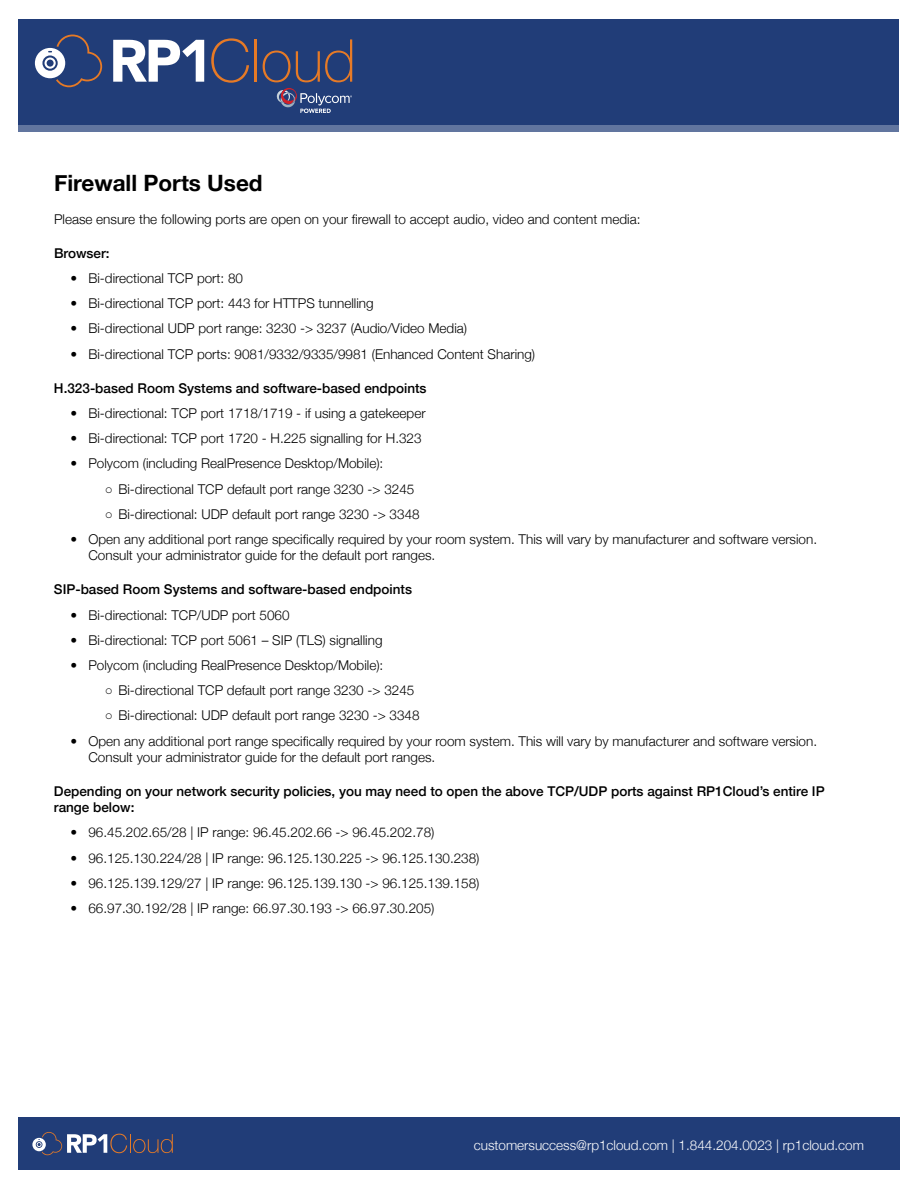
<style>
.page{position:relative;width:918px;height:1188px;background:#fff}
.page>*{position:absolute;margin:0;border:0;box-sizing:border-box;transform-origin:0 0}
.t1{font:700 22.5px "Helvetica Neue";color:#000}
.t2{font:300 13.5px/16.2px "Helvetica Neue";color:#000}
.t3{font:500 13.5px/16.2px "Helvetica Neue";color:#000}
.t4{font:300 13.5px "Helvetica Neue";color:#fff}
.s1{font-family:"Arial";font-weight:400}
</style>
<div class="page">
<div style="left:18px;top:1117px;width:882px;height:53px;background:#213d78"></div>
<svg style="left:32px;top:1132px;width:141px;height:23px"></svg>
<div style="left:19px;top:19px;width:880px;height:112px;background:#213d78"></div>
<svg style="left:113px;top:40px;width:91px;height:42px"></svg>
<svg style="left:211px;top:38px;width:38px;height:45px"></svg>
<hr style="left:255px;top:39px;width:2px;height:43px;background:#e67a26">
<svg style="left:263px;top:39px;width:89px;height:43px"></svg>
<svg style="left:35px;top:35px;width:67px;height:52px"></svg>
<img style="left:276px;top:90px;width:5px;height:13px">
<svg style="left:281px;top:88px;width:71px;height:25px"></svg>
<div style="left:19px;top:125px;width:880px;height:6px;background:#61759f"></div>
<h1 class="t1" style="left:54px;top:165px;width:210px">Firewall Ports Used</h1>
<p class="t2" style="left:54px;top:210px;width:588px">Please ensure the following ports are open on your firewall to accept audio, video and content media:</p>
<p class="t3" style="left:54px;top:244px;width:57px">Browser:</p>
<p class="t2" style="left:70px;top:269px;width:174px">• Bi-directional TCP port: 80</p>
<p class="t2" style="left:70px;top:294px;width:305px">• Bi-directional TCP port: 443 for HTTPS tunnelling</p>
<p class="t2" style="left:70px;top:319px;width:398px">• Bi-directional UDP port range: 3230 -&gt; 3237 (Audio/Video Media)</p>
<p class="t2" style="left:70px;top:345px;width:466px">• Bi-directional TCP ports: 9081/9332/9335/9981 (Enhanced Content Sharing)</p>
<p class="t3" style="left:54px;top:379px;width:374px">H.323-based Room Systems and software-based endpoints</p>
<p class="t2" style="left:70px;top:404px;width:357px">• Bi-directional: TCP port 1718/1719 - if using a gatekeeper</p>
<p class="t2" style="left:70px;top:429px;width:353px">• Bi-directional: TCP port 1720 - H.225 signalling for H.323</p>
<p class="t2" style="left:70px;top:454px;width:314px">• Polycom (including RealPresence Desktop/Mobile):</p>
<p class="t2" style="left:105px;top:480px;width:311px"><span class="s1">○</span> Bi-directional TCP default port range 3230 -&gt; 3245</p>
<p class="t2" style="left:105px;top:505px;width:316px"><span class="s1">○</span> Bi-directional: UDP default port range 3230 -&gt; 3348</p>
<p class="t2" style="left:88px;top:530px;width:730px;text-indent:-18px">• Open any additional port range specifically required by your room system. This will vary by manufacturer and software version.<br>Consult your administrator guide for the default port ranges.</p>
<p class="t3" style="left:54px;top:580px;width:360px">SIP-based Room Systems and software-based endpoints</p>
<p class="t2" style="left:70px;top:606px;width:221px">• Bi-directional: TCP/UDP port 5060</p>
<p class="t2" style="left:70px;top:631px;width:314px">• Bi-directional: TCP port 5061 – SIP (TLS) signalling</p>
<p class="t2" style="left:70px;top:656px;width:314px">• Polycom (including RealPresence Desktop/Mobile):</p>
<p class="t2" style="left:105px;top:681px;width:311px"><span class="s1">○</span> Bi-directional TCP default port range 3230 -&gt; 3245</p>
<p class="t2" style="left:105px;top:706px;width:316px"><span class="s1">○</span> Bi-directional: UDP default port range 3230 -&gt; 3348</p>
<p class="t2" style="left:88px;top:732px;width:730px;text-indent:-18px">• Open any additional port range specifically required by your room system. This will vary by manufacturer and software version.<br>Consult your administrator guide for the default port ranges.</p>
<p class="t3" style="left:54px;top:782px;width:772px">Depending on your network security policies, you may need to open the above TCP/UDP ports against RP1Cloud’s entire IP range below:</p>
<p class="t2" style="left:70px;top:824px;width:366px">• 96.45.202.65/28 | IP range: 96.45.202.66 -&gt; 96.45.202.78)</p>
<p class="t2" style="left:70px;top:849px;width:411px">• 96.125.130.224/28 | IP range: 96.125.130.225 -&gt; 96.125.130.238)</p>
<p class="t2" style="left:70px;top:874px;width:411px">• 96.125.139.129/27 | IP range: 96.125.139.130 -&gt; 96.125.139.158)</p>
<p class="t2" style="left:70px;top:899px;width:366px">• 66.97.30.192/28 | IP range: 66.97.30.193 -&gt; 66.97.30.205)</p>
<p class="t4" style="left:474px;top:1135px;width:392px">customersuccess@rp1cloud.com | 1.844.204.0023 | rp1cloud.com</p>
</div>
